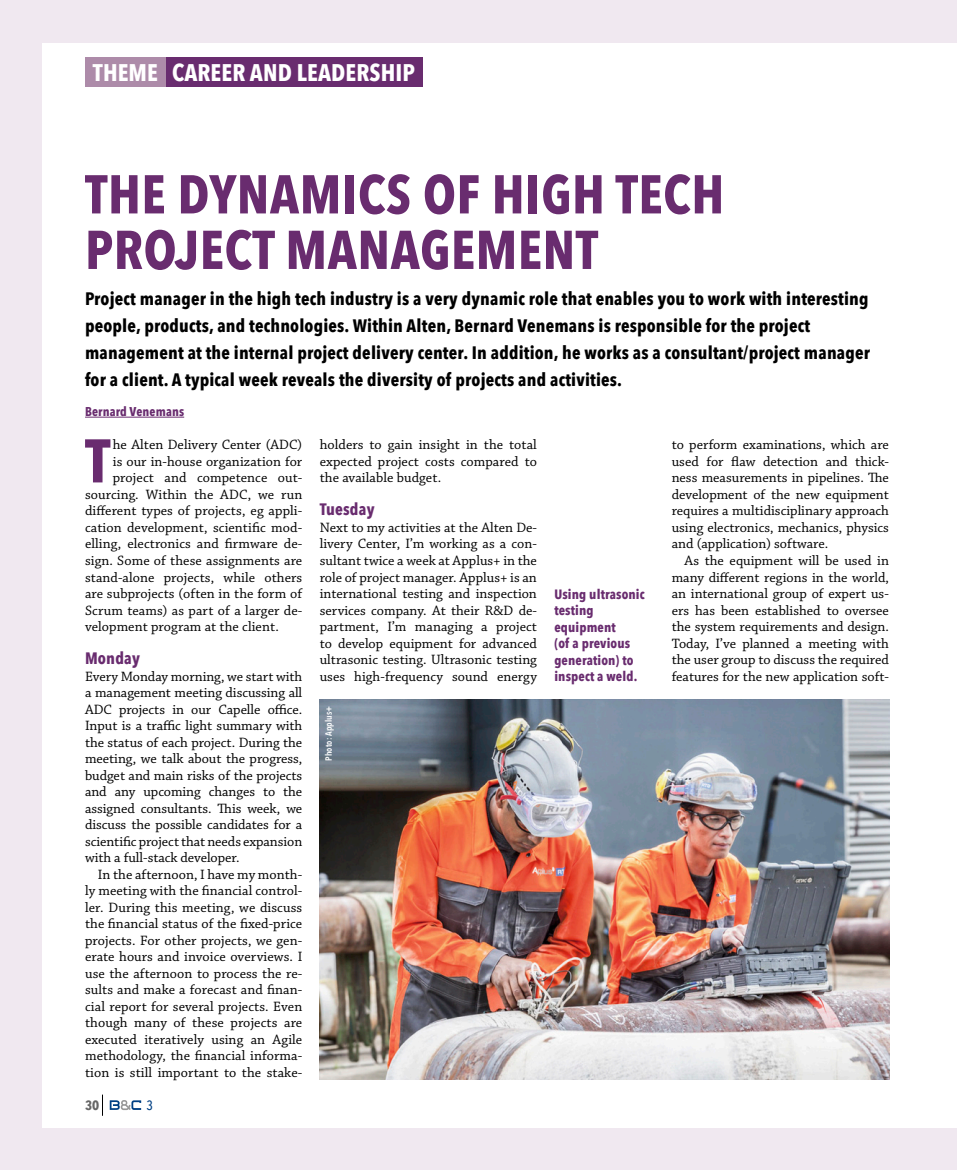
<style>
.page{position:relative;width:957px;height:1170px;background:#fff}
.page>*{position:absolute;margin:0;border:0;box-sizing:border-box;transform-origin:0 0}
.Body_Initiaal{font:700 60.9px "Avenir Next Condensed";color:#692c6f}
.KOP{font:700 54px/55.5px "Avenir Next Condensed";letter-spacing:.01em;color:#692c6f}
.Body{font:700 24px "Avenir Next Condensed";letter-spacing:.005em;color:#fff}
.Lead{font:700 18px/27px "Avenir Next Condensed";letter-spacing:.01em;color:#000}
.Tussenkop{font:700 16.5px "Avenir Next Condensed";letter-spacing:.01em;color:#692c6f}
.Body_1ste_alinea{font:14.25px/16.5px "Chaparral Pro";color:#000;text-align:justify}
.Body-2{font:14.25px/16.5px "Chaparral Pro";letter-spacing:.005em;color:#000;text-align:justify}
.Body_Initiaal-2{font:14.25px "Chaparral Pro";letter-spacing:.005em;color:#000}
.Onderschrift{font:700 13.5px/16.5px "Avenir Next Condensed";letter-spacing:.01em;color:#692c6f}
.t1{font:700 13.5px "Avenir Next Condensed";color:#666}
.t2{font:500 13.5px "Avenir Next Condensed";color:#004084}
.Auteur{font:700 12.75px "Avenir Next Condensed";letter-spacing:.01em;color:#692c6f}
.Onderschrift-2{font:600 9px "Avenir Next Condensed";letter-spacing:.01em;color:#fff}
</style>
<div class="page">
<div style="left:0;top:0;width:957px;height:1169px;background:#f0e8f0"></div>
<div style="left:43px;top:43px;width:914px;height:1084px;background:#fff"></div>
<svg style="left:110px;top:1100px;width:31px;height:9px"></svg>
<svg style="left:102px;top:1094px;width:1px;height:21px"></svg>
<hr style="left:85px;top:417px;width:99px;height:1px;background:#692c6f">
<img style="left:320px;top:699px;width:569px;height:380px">
<div style="left:85px;top:57px;width:81px;height:30px;background:#ad8ba9"></div>
<div style="left:166px;top:57px;width:257px;height:30px;background:#692c6f"></div>
<p class="Body" style="left:93px;top:58px;width:67px">THEME</p>
<p class="Body" style="left:172px;top:58px;width:244px">CAREER AND LEADERSHIP</p>
<p class="KOP" style="left:85px;top:166px;width:641px">THE DYNAMICS OF HIGH TECH<br>PROJECT MANAGEMENT</p>
<p class="Lead" style="left:85px;top:285px;width:786px">Project manager in the high tech industry is a very dynamic role that enables you to work with interesting people, products, and technologies. Within Alten, Bernard Venemans is responsible for the project management at the internal project delivery center. In addition, he works as a consultant/project manager for a client. A typical week reveals the diversity of projects and activities.</p>
<p class="Auteur" style="left:85px;top:404px;width:101px">Bernard Venemans</p>
<p class="Body_Initiaal" style="left:85px;top:423px;width:27px">T</p>
<p class="Body_Initiaal-2" style="left:113px;top:437px;width:191px">he Alten Delivery Center (ADC)</p>
<p class="Body-2" style="left:320px;top:437px;width:219px">holders to gain insight in the total expected project costs compared to the available budget.</p>
<p class="Tussenkop" style="left:320px;top:499px;width:56px">Tuesday</p>
<p class="Body_1ste_alinea" style="left:320px;top:519px;width:219px">Next to my activities at the Alten De&shy;livery Center, I’m working as a con&shy;sultant twice a week at Applus+ in the role of project manager. Applus+ is an international testing and inspection services company. At their R&amp;D de&shy;partment, I’m managing a project to develop equipment for advanced ultrasonic testing. Ultrasonic testing uses high-frequency sound energy</p>
<p class="Body_1ste_alinea" style="left:672px;top:437px;width:219px">to perform examinations, which are used for flaw detection and thick&shy;ness measurements in pipelines. The development of the new equipment requires a multidisciplinary approach using electronics, mechanics, physics and (application) software.</p>
<p class="Body-2" style="left:672px;top:552px;width:219px;text-indent:13px">As the equipment will be used in many different regions in the world, an international group of expert us&shy;ers has been established to oversee the system requirements and design.<br>Today, I’ve planned a meeting with the user group to discuss the required features for the new application soft-</p>
<p class="Body_Initiaal-2" style="left:113px;top:453px;width:191px">is our in-house organization for</p>
<p class="Body_Initiaal-2" style="left:113px;top:470px;width:191px">project and competence out-</p>
<p class="Body_Initiaal-2" style="left:85px;top:486px;width:219px">sourcing. Within the ADC, we run</p>
<p class="Body_Initiaal-2" style="left:85px;top:503px;width:219px">different types of projects, eg appli-</p>
<p class="Body_Initiaal-2" style="left:85px;top:519px;width:219px">cation development, scientific mod-</p>
<p class="Body_Initiaal-2" style="left:85px;top:536px;width:219px">elling, electronics and firmware de-</p>
<p class="Body_Initiaal-2" style="left:85px;top:552px;width:219px">sign. Some of these assignments are</p>
<p class="Body_Initiaal-2" style="left:85px;top:569px;width:219px">stand-alone projects, while others</p>
<p class="Body_Initiaal-2" style="left:85px;top:585px;width:219px">are subprojects (often in the form of</p>
<p class="Body_Initiaal-2" style="left:85px;top:602px;width:219px">Scrum teams) as part of a larger de-</p>
<p class="Body_Initiaal-2" style="left:85px;top:618px;width:195px">velopment program at the client.</p>
<p class="Tussenkop" style="left:85px;top:648px;width:56px">Monday</p>
<p class="Body_1ste_alinea" style="left:85px;top:668px;width:219px">Every Monday morning, we start with a management meeting discussing all ADC projects in our Capelle office.<br>Input is a traffic light summary with the status of each project. During the meeting, we talk about the progress, budget and main risks of the projects and any upcoming changes to the assigned consultants. This week, we discuss the possible candidates for a scientific project that needs expansion with a full-stack developer.</p>
<p class="Body-2" style="left:85px;top:866px;width:219px;text-indent:13px">In the afternoon, I have my month&shy;ly meeting with the financial control&shy;ler. During this meeting, we discuss the financial status of the fixed-price projects. For other projects, we gen&shy;erate hours and invoice overviews. I use the afternoon to process the re&shy;sults and make a forecast and finan&shy;cial report for several projects. Even though many of these projects are executed iteratively using an Agile methodology, the financial informa&shy;tion is still important to the stake-</p>
<p class="Onderschrift" style="left:554px;top:585px;width:92px">Using ultrasonic testing equipment<br>(of a previous generation) to inspect a weld.</p>
<p class="Onderschrift-2" style="left:321px;top:760px;width:56px;rotate:-90deg">Photo: Applus+</p>
<p class="t1" style="left:85px;top:1096px;width:16px">30</p>
<p class="t2" style="left:146px;top:1096px;width:8px">3</p>
</div>
